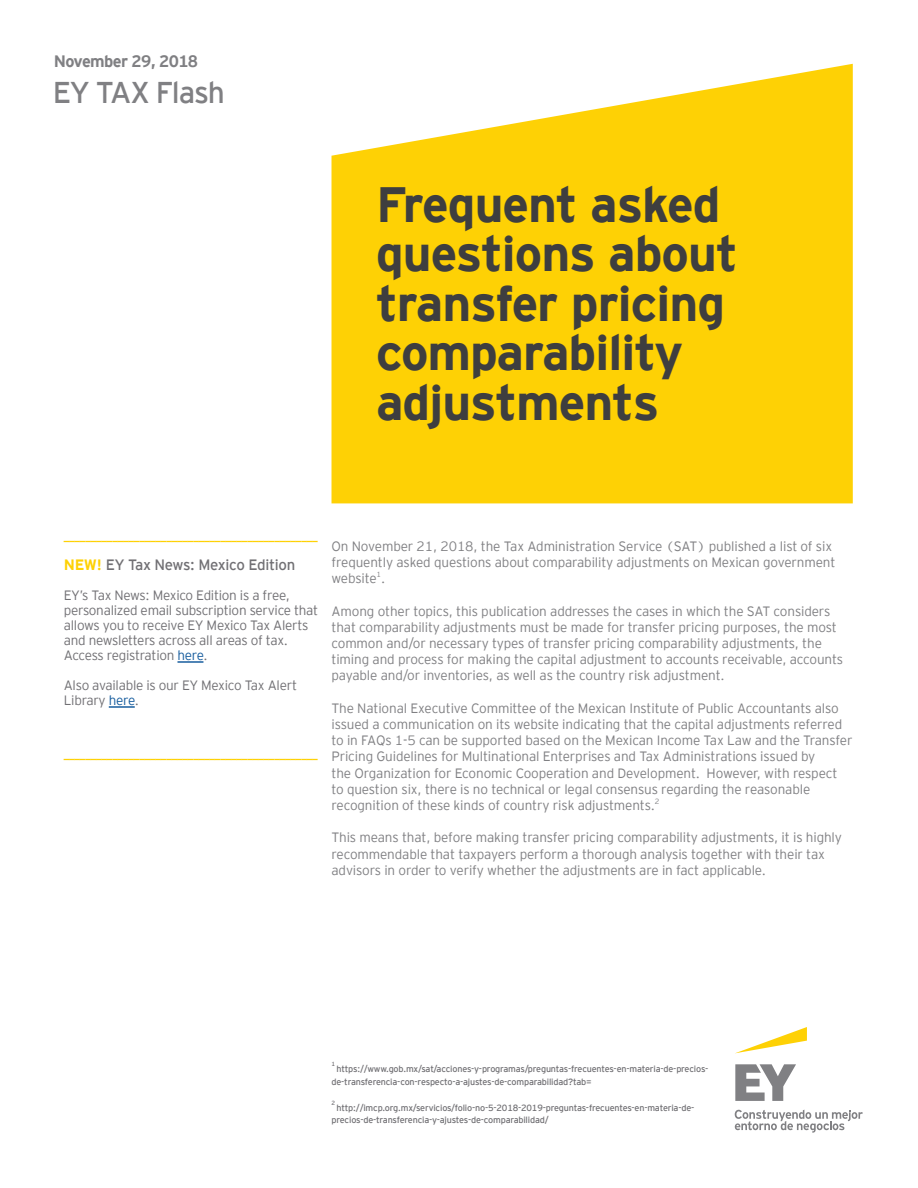
<style>
.page{position:relative;width:918px;height:1188px;background:#fff}
.page>*{position:absolute;margin:0;border:0;box-sizing:border-box;transform-origin:0 0}
.t1{font:700 49.5px/49.5px "EY Interstate";letter-spacing:-.02em;color:#3e3e3f}
.t2{font:30px "EY Interstate";letter-spacing:-.04em;color:#808083}
.t3{font:700 16.5px "EY Interstate";letter-spacing:-.04em;color:#808083}
.t4{font:15px "EY Interstate";letter-spacing:-.02em;color:#717074}
.t5{font:300 13.5px/16.2px "EY Interstate";letter-spacing:-.01em;color:#808083}
.t6{font:300 13.5px/15px "EY Interstate";letter-spacing:-.02em;color:#717074}
.t7{font:700 11.25px "EY Interstate";color:#fed105}
.t8{font:9px/12.8px "EY Interstate";letter-spacing:-.02em;color:#717074}
.t9{font:6px "EY Interstate";color:#717074}
.s1{font-weight:700;color:#fed105}
.s2{color:#175d9e}
</style>
<div class="page">
<svg style="left:332px;top:64px;width:521px;height:440px;background:#fed51f"></svg>
<svg style="left:735px;top:1064px;width:61px;height:37px"></svg>
<svg style="left:735px;top:1110px;width:128px;height:23px"></svg>
<svg style="left:736px;top:1027px;width:71px;height:26px"></svg>
<hr style="left:177px;top:661px;width:26px;height:2px;background:#175d9e">
<hr style="left:109px;top:706px;width:26px;height:2px;background:#175d9e">
<p class="t3" style="left:54px;top:52px;width:146px">November 29, 2018</p>
<p class="t2" style="left:53px;top:75px;width:174px">EY TAX Flash</p>
<p class="t1" style="left:376px;top:179px;width:363px">Frequent asked questions about transfer pricing comparability adjustments</p>
<p class="t7" style="left:64px;top:530px;width:256px">_______________________________________________</p>
<p class="t4" style="left:64px;top:556px;width:233px"><span class="s1">NEW!</span> EY Tax News: Mexico Edition</p>
<p class="t6" style="left:64px;top:587px;width:256px">EY’s Tax News: Mexico Edition is a free, personalized email subscription service that allows you to receive EY Mexico Tax Alerts and newsletters across all areas of tax.<br>Access registration <span class="s2">here</span>.</p>
<p class="t6" style="left:64px;top:677px;width:235px">Also available is our EY Mexico Tax Alert<br>Library <span class="s2">here</span>.</p>
<p class="t7" style="left:64px;top:748px;width:256px">_______________________________________________</p>
<p class="t5" style="left:332px;top:538px;width:505px">On November 21, 2018, the Tax Administration Service (SAT) published a list of six frequently asked questions about comparability adjustments on Mexican government website<sup>1</sup>.</p>
<p class="t5" style="left:332px;top:603px;width:513px">Among other topics, this publication addresses the cases in which the SAT considers that comparability adjustments must be made for transfer pricing purposes, the most common and/or necessary types of transfer pricing comparability adjustments, the timing and process for making the capital adjustment to accounts receivable, accounts payable and/or inventories, as well as the country risk adjustment.</p>
<p class="t5" style="left:332px;top:700px;width:522px">The National Executive Committee of the Mexican Institute of Public Accountants also issued a communication on its website indicating that the capital adjustments referred to in FAQs 1-5 can be supported based on the Mexican Income Tax Law and the Transfer Pricing Guidelines for Multinational Enterprises and Tax Administrations issued by<br>the Organization for Economic Cooperation and Development. However, with respect to question six, there is no technical or legal consensus regarding the reasonable recognition of these kinds of country risk adjustments.<sup>2</sup></p>
<p class="t5" style="left:332px;top:829px;width:512px">This means that, before making transfer pricing comparability adjustments, it is highly recommendable that taxpayers perform a thorough analysis together with their tax advisors in order to verify whether the adjustments are in fact applicable.</p>
<p class="t9" style="left:332px;top:1061px;width:5px">1</p>
<p class="t8" style="left:332px;top:1063px;width:378px;text-indent:5px">https://www.gob.mx/sat/acciones-y-programas/preguntas-frecuentes-en-materia-de-precios&shy;de-transferencia-con-respecto-a-ajustes-de-comparabilidad?tab=</p>
<p class="t9" style="left:332px;top:1099px;width:5px">2</p>
<p class="t8" style="left:332px;top:1101px;width:364px;text-indent:5px">http://imcp.org.mx/servicios/folio-no-5-2018-2019-preguntas-frecuentes-en-materia-de&shy;precios-de-transferencia-y-ajustes-de-comparabilidad/</p>
</div>
